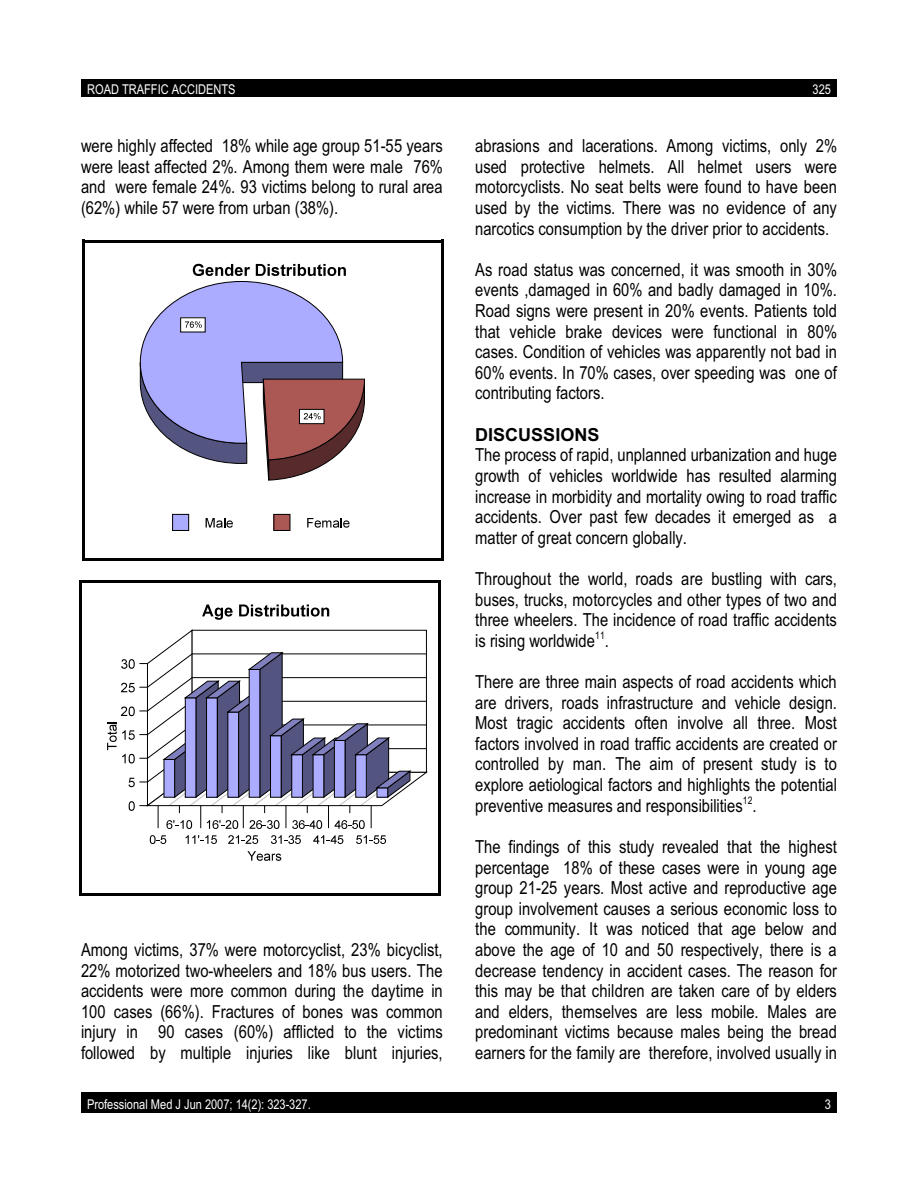
<style>
.page{position:relative;width:918px;height:1188px;background:#fff}
.page>*{position:absolute;margin:0;border:0;box-sizing:border-box;transform-origin:0 0}
.t1{font:18px/20.5px "Arial Narrow";color:#000;text-align:justify}
.t2{font:700 18px "Arial";letter-spacing:.005em;color:#000}
.t3{font:13.5px "Arial Narrow";color:#fff}
</style>
<div class="page">
<div style="left:81px;top:79px;width:756px;height:17px;background:#000"></div>
<div style="left:81px;top:1093px;width:756px;height:20px;background:#000"></div>
<div style="left:173px;top:514px;width:16px;height:16px;background:#ababff"></div>
<div style="left:173px;top:514px;width:16px;height:16px;border:1px solid #000"></div>
<svg style="left:206px;top:518px;width:27px;height:10px"></svg>
<div style="left:274px;top:514px;width:16px;height:16px;background:#ab5754"></div>
<svg style="left:307px;top:518px;width:43px;height:10px"></svg>
<svg style="left:140px;top:264px;width:225px;height:217px"></svg>
<hr style="left:82px;top:240px;width:3px;height:321px;background:#000">
<hr style="left:441px;top:240px;width:3px;height:321px;background:#000">
<hr style="left:82px;top:240px;width:361px;height:2px;background:#000">
<hr style="left:82px;top:559px;width:361px;height:2px;background:#000">
<svg style="left:247px;top:851px;width:34px;height:10px"></svg>
<svg style="left:150px;top:835px;width:16px;height:9px"></svg>
<svg style="left:186px;top:835px;width:31px;height:9px"></svg>
<svg style="left:228px;top:835px;width:30px;height:9px"></svg>
<svg style="left:271px;top:835px;width:30px;height:9px"></svg>
<svg style="left:313px;top:835px;width:30px;height:9px"></svg>
<svg style="left:356px;top:835px;width:30px;height:9px"></svg>
<svg style="left:107px;top:630px;width:320px;height:199px"></svg>
<svg style="left:202px;top:605px;width:31px;height:15px"></svg>
<svg style="left:239px;top:605px;width:90px;height:12px"></svg>
<hr style="left:80px;top:580px;width:2px;height:316px;background:#000">
<hr style="left:438px;top:580px;width:3px;height:316px;background:#000">
<hr style="left:80px;top:580px;width:361px;height:3px;background:#000">
<hr style="left:80px;top:893px;width:361px;height:3px;background:#000">
<p class="t3" style="left:87px;top:84px;width:150px">ROAD TRAFFIC ACCIDENTS</p>
<p class="t3" style="left:813px;top:84px;width:20px">325</p>
<p class="t1" style="left:81px;top:137px;width:364px">were highly affected 18% while age group 51-55 years were least affected 2%. Among them were male 76% and were female 24%. 93 victims belong to rural area (62%) while 57 were from urban (38%).</p>
<p class="t1" style="left:81px;top:941px;width:363px">Among victims, 37% were motorcyclist, 23% bicyclist, 22% motorized two-wheelers and 18% bus users. The accidents were more common during the daytime in 100 cases (66%). Fractures of bones was common injury in 90 cases (60%) afflicted to the victims followed by multiple injuries like blunt injuries,</p>
<p class="t1" style="left:475px;top:137px;width:363px">abrasions and lacerations. Among victims, only 2% used protective helmets. All helmet users were motorcyclists. No seat belts were found to have been used by the victims. There was no evidence of any narcotics consumption by the driver prior to accidents.</p>
<p class="t1" style="left:475px;top:261px;width:364px">As road status was concerned, it was smooth in 30% events ,damaged in 60% and badly damaged in 10%.<br>Road signs were present in 20% events. Patients told that vehicle brake devices were functional in 80% cases. Condition of vehicles was apparently not bad in 60% events. In 70% cases, over speeding was one of contributing factors.</p>
<p class="t2" style="left:475px;top:428px;width:126px">DISCUSSIONS</p>
<p class="t1" style="left:475px;top:446px;width:363px">The process of rapid, unplanned urbanization and huge growth of vehicles worldwide has resulted alarming increase in morbidity and mortality owing to road traffic accidents. Over past few decades it emerged as a matter of great concern globally.</p>
<p class="t1" style="left:475px;top:570px;width:363px">Throughout the world, roads are bustling with cars, buses, trucks, motorcycles and other types of two and three wheelers. The incidence of road traffic accidents is rising worldwide .<sup>11</sup></p>
<p class="t1" style="left:475px;top:673px;width:363px">There are three main aspects of road accidents which are drivers, roads infrastructure and vehicle design.<br>Most tragic accidents often involve all three. Most factors involved in road traffic accidents are created or controlled by man. The aim of present study is to explore aetiological factors and highlights the potential preventive measures and responsibilities .<sup>12</sup></p>
<p class="t1" style="left:475px;top:838px;width:363px">The findings of this study revealed that the highest percentage 18% of these cases were in young age group 21-25 years. Most active and reproductive age group involvement causes a serious economic loss to the community. It was noticed that age below and above the age of 10 and 50 respectively, there is a decrease tendency in accident cases. The reason for this may be that children are taken care of by elders and elders, themselves are less mobile. Males are predominant victims because males being the bread earners for the family are therefore, involved usually in</p>
<p class="t3" style="left:87px;top:1100px;width:225px">Professional Med J Jun 2007; 14(2): 323-327.</p>
<p class="t3" style="left:825px;top:1100px;width:8px">3</p>
</div>
